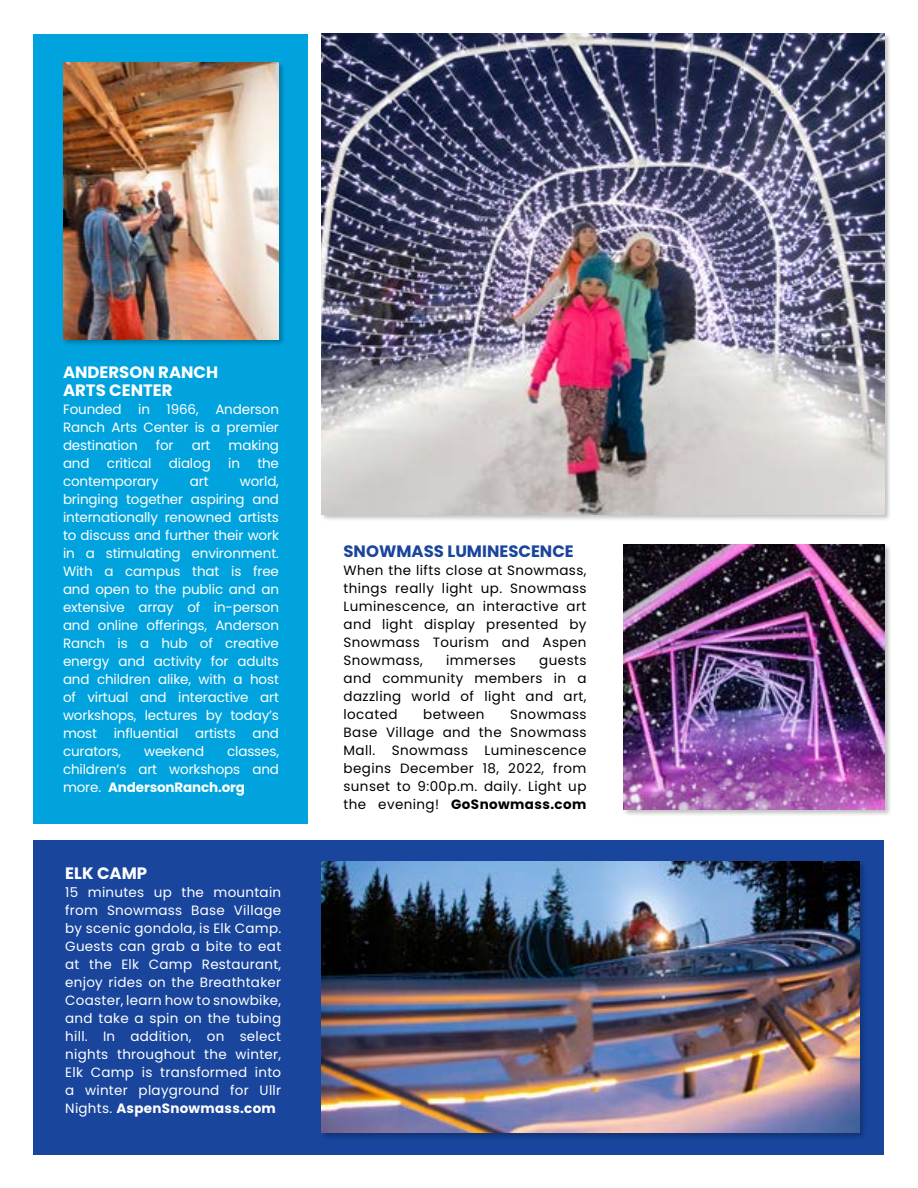
<style>
.page{position:relative;width:918px;height:1188px;background:#fff}
.page>*{position:absolute;margin:0;border:0;box-sizing:border-box;transform-origin:0 0}
.t1{font:700 16.5px/18px "Poppins";color:#fff}
.t2{font:700 16.5px "Poppins";color:#19459d}
.t3{font:13.5px/18px "Poppins";letter-spacing:-.01em;color:#fff;text-align:justify}
.t4{font:13.5px/18px "Poppins";letter-spacing:.03em;color:#000;text-align:justify}
.s1{font-weight:700}
</style>
<div class="page">
<div style="left:34px;top:840px;width:850px;height:314px;background:#19459d"></div>
<div style="left:34px;top:34px;width:274px;height:790px;background:#00a3de"></div>
<div style="left:321px;top:33px;width:570px;height:489px;background:#000;opacity:.25"></div>
<img style="left:322px;top:34px;width:562px;height:480px">
<div style="left:622px;top:544px;width:269px;height:273px;background:#000;opacity:.25"></div>
<img style="left:623px;top:545px;width:261px;height:264px">
<div style="left:321px;top:861px;width:546px;height:279px;background:#000;opacity:.25"></div>
<img style="left:322px;top:862px;width:538px;height:271px">
<div style="left:62px;top:62px;width:223px;height:285px;background:#000;opacity:.25"></div>
<img style="left:63px;top:63px;width:216px;height:276px">
<p class="t1" style="left:63px;top:363px;width:157px">ANDERSON RANCH<br>ARTS CENTER</p>
<p class="t3" style="left:63px;top:400px;width:218px">Founded in 1966, Anderson Ranch Arts Center is a premier destination</p>
<p class="t3" style="left:156px;top:436px;width:19px">for</p>
<p class="t3" style="left:192px;top:436px;width:20px">art</p>
<p class="t3" style="left:229px;top:436px;width:52px">making</p>
<p class="t3" style="left:63px;top:454px;width:28px">and</p>
<p class="t3" style="left:107px;top:454px;width:46px">critical</p>
<p class="t3" style="left:169px;top:454px;width:43px">dialog</p>
<p class="t3" style="left:228px;top:454px;width:13px">in</p>
<p class="t3" style="left:257px;top:454px;width:23px">the</p>
<p class="t3" style="left:63px;top:472px;width:97px">contemporary</p>
<p class="t3" style="left:190px;top:472px;width:20px">art</p>
<p class="t3" style="left:63px;top:472px;width:218px;text-indent:177px">world, bringing together aspiring and internationally renowned artists to discuss and further their work in a stimulating environment.<br>With a campus that is free and open to the public and an extensive array of in-person and online offerings, Anderson Ranch is a hub of creative energy and activity for adults and children alike, with a host of virtual and interactive art workshops, lectures by today’s most influential artists and curators,</p>
<p class="t3" style="left:63px;top:742px;width:218px;text-indent:164px">classes, children’s art workshops and more. <span class="s1">AndersonRanch.org</span></p>
<p class="t3" style="left:144px;top:742px;width:62px">weekend</p>
<p class="t1" style="left:65px;top:864px;width:83px">ELK CAMP</p>
<p class="t3" style="left:65px;top:883px;width:218px">15 minutes up the mountain from Snowmass Base Village by scenic gondola, is Elk Camp.<br>Guests can grab a bite to eat at the Elk Camp Restaurant, enjoy rides on the Breathtaker Coaster, learn how to snowbike, and take a spin on the tubing hill. In addition, on select nights throughout the winter, Elk Camp is transformed into a winter playground for Ullr Nights. <span class="s1">AspenSnowmass.com</span></p>
<p class="t2" style="left:344px;top:542px;width:232px">SNOWMASS LUMINESCENCE</p>
<p class="t4" style="left:344px;top:561px;width:245px">When the lifts close at Snowmass, things really light up. Snowmass Luminescence, an interactive art and light display presented by Snowmass Tourism and Aspen Snowmass,</p>
<p class="t4" style="left:446px;top:651px;width:71px">immerses</p>
<p class="t4" style="left:344px;top:651px;width:244px;text-indent:196px">guests and community members in a dazzling world of light and art, located</p>
<p class="t4" style="left:423px;top:705px;width:63px">between</p>
<p class="t4" style="left:344px;top:705px;width:245px;text-indent:167px">Snowmass Base Village and the Snowmass Mall. Snowmass Luminescence begins December 18, 2022, from sunset to 9:00p.m. daily. Light up the evening! <span class="s1">GoSnowmass.com</span></p>
</div>
